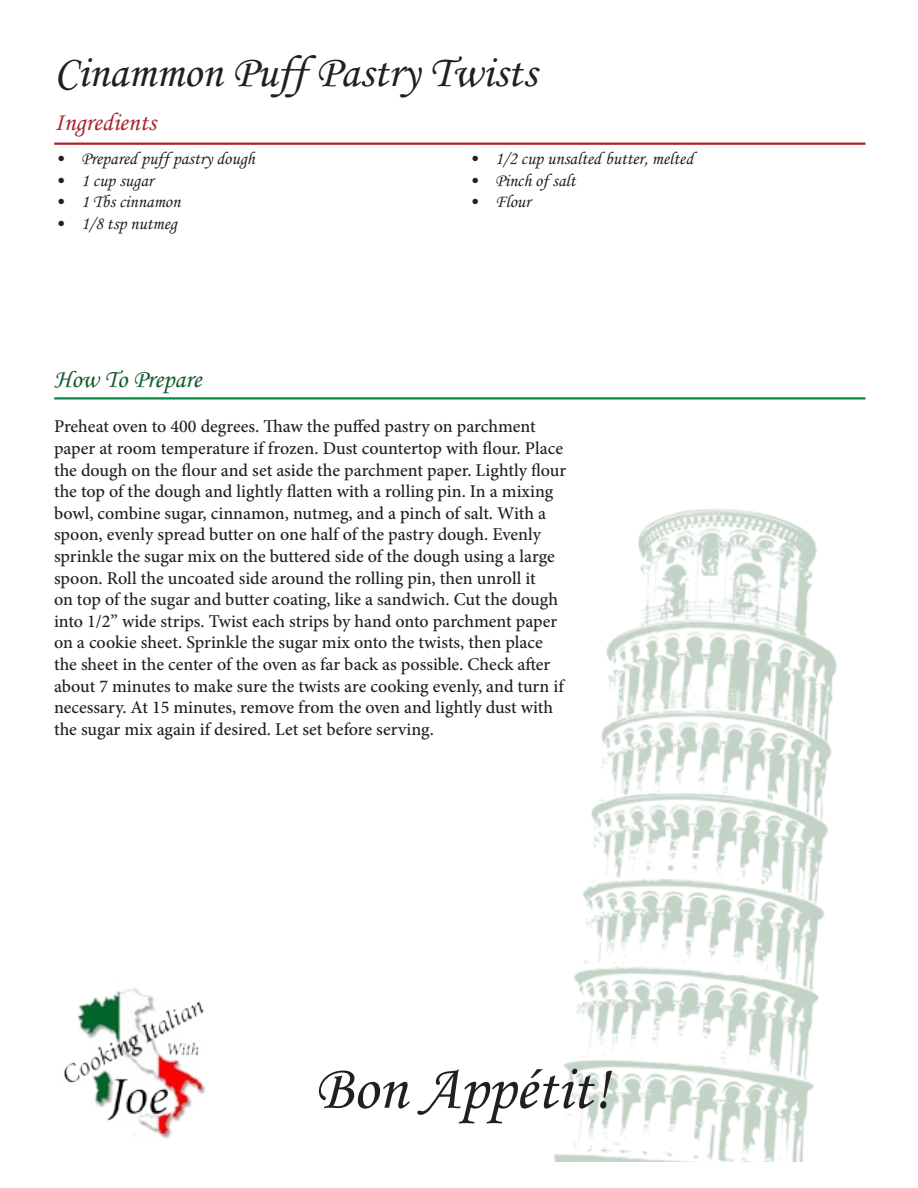
<style>
.page{position:relative;width:918px;height:1188px;background:#fff}
.page>*{position:absolute;margin:0;border:0;box-sizing:border-box;transform-origin:0 0}
.t1{font:700 63px "Monotype Corsiva";color:#231f20}
.t2{font:700 45px "Monotype Corsiva";color:#231f20}
.t3{font:700 25.5px "Monotype Corsiva";color:#105a2f}
.t4{font:700 25.5px "Monotype Corsiva";color:#a9232d}
.t5{font:500 18px/21.6px "Minion Pro";color:#231f20}
.t6{font:700 18px "Monotype Corsiva";color:#231f20}
</style>
<div class="page">
<img style="left:553px;top:397px;width:313px;height:764px">
<hr style="left:54px;top:397px;width:811px;height:3px;background:#058943">
<hr style="left:54px;top:143px;width:811px;height:2px;background:#af1f24">
<img style="left:63px;top:988px;width:143px;height:151px">
<p class="t2" style="left:54px;top:41px;width:484px">Cinammon Puff Pastry Twists</p>
<p class="t4" style="left:54px;top:104px;width:103px">Ingredients</p>
<p class="t6" style="left:54px;top:146px;width:202px">• Prepared puff pastry dough</p>
<p class="t6" style="left:54px;top:168px;width:101px">• 1 cup sugar</p>
<p class="t6" style="left:54px;top:189px;width:128px">• 1 Tbs cinnamon</p>
<p class="t6" style="left:54px;top:211px;width:125px">• 1/8 tsp nutmeg</p>
<p class="t3" style="left:54px;top:362px;width:149px">How To Prepare</p>
<p class="t6" style="left:468px;top:146px;width:227px">• 1/2 cup unsalted butter, melted</p>
<p class="t6" style="left:468px;top:168px;width:109px">• Pinch of salt</p>
<p class="t6" style="left:468px;top:189px;width:64px">• Flour</p>
<p class="t5" style="left:54px;top:416px;width:514px">Preheat oven to 400 degrees. Thaw the puffed pastry on parchment paper at room temperature if frozen. Dust countertop with flour. Place the dough on the flour and set aside the parchment paper. Lightly flour the top of the dough and lightly flatten with a rolling pin. In a mixing bowl, combine sugar, cinnamon, nutmeg, and a pinch of salt. With a spoon, evenly spread butter on one half of the pastry dough. Evenly sprinkle the sugar mix on the buttered side of the dough using a large spoon. Roll the uncoated side around the rolling pin, then unroll it<br>on top of the sugar and butter coating, like a sandwich. Cut the dough into 1/2” wide strips. Twist each strips by hand onto parchment paper on a cookie sheet. Sprinkle the sugar mix onto the twists, then place the sheet in the center of the oven as far back as possible. Check after about 7 minutes to make sure the twists are cooking evenly, and turn if necessary. At 15 minutes, remove from the oven and lightly dust with the sugar mix again if desired. Let set before serving.</p>
<p class="t1" style="left:315px;top:1045px;width:296px">Bon Appétit!</p>
</div>
